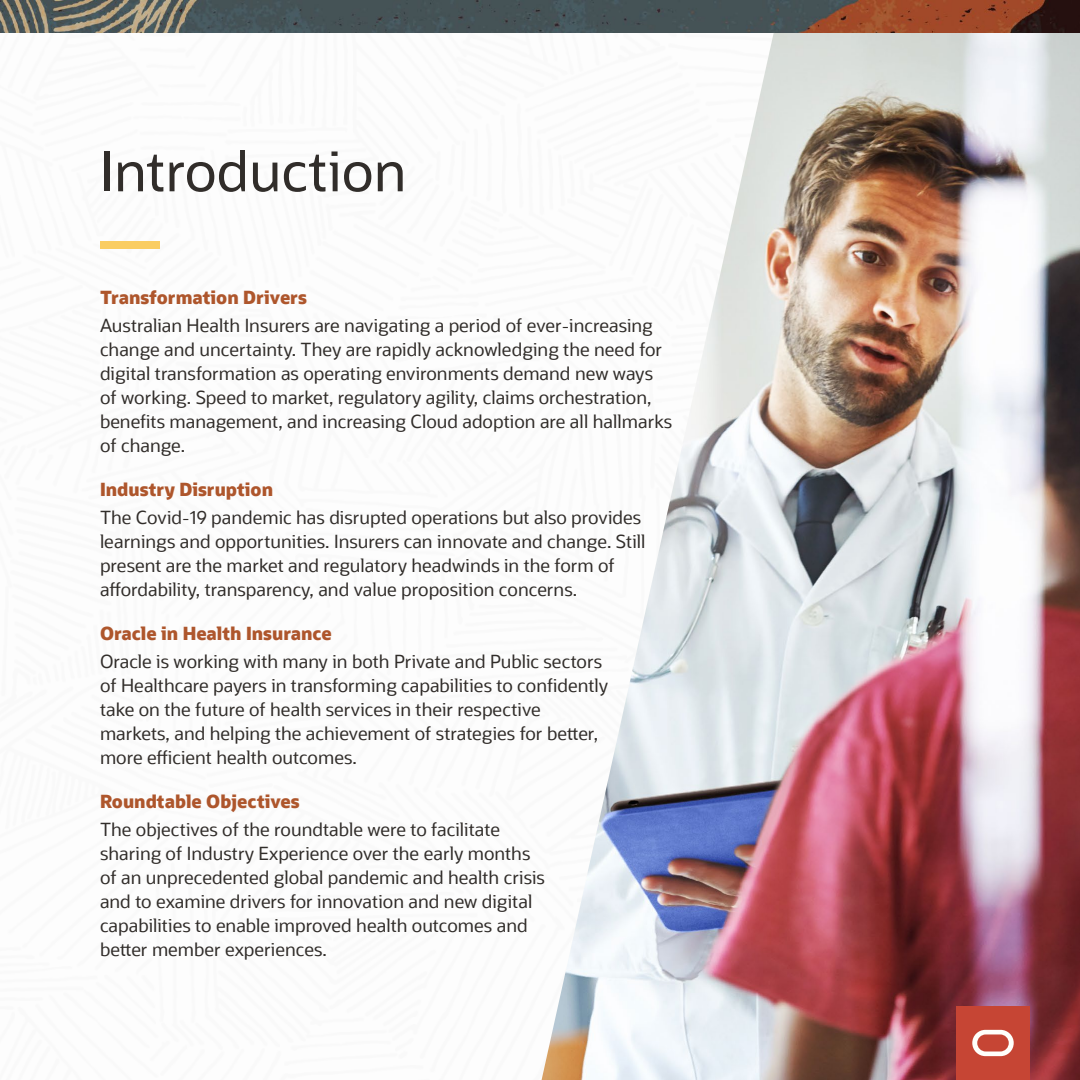
<style>
.page{position:relative;width:1080px;height:1080px;background:#fff}
.page>*{position:absolute;margin:0;border:0;box-sizing:border-box;transform-origin:0 0}
.t1{font:55px "Oracle Sans";color:#312d2a}
.t2{font:18px/24px "Oracle Sans";color:#312d2a}
.t3{font:800 18px "Oracle Sans";color:#ae562c}
</style>
<div class="page">
<img style="left:542px;top:32px;width:538px;height:1048px">
<div style="left:956px;top:1006px;width:74px;height:74px;background:#c64534"></div>
<svg style="left:972px;top:1030px;width:42px;height:26px"></svg>
<img style="left:0;top:0;width:1080px;height:32px">
<div style="left:100px;top:241px;width:60px;height:8px;background:#facd62"></div>
<p class="t1" style="left:100px;top:138px;width:308px">Introduction</p>
<p class="t3" style="left:100px;top:285px;width:208px">Transformation Drivers</p>
<p class="t2" style="left:100px;top:313px;width:574px">Australian Health Insurers are navigating a period of ever-increasing change and uncertainty. They are rapidly acknowledging the need for digital transformation as operating environments demand new ways of working. Speed to market, regulatory agility, claims orchestration, benefits management, and increasing Cloud adoption are all hallmarks of change.</p>
<p class="t3" style="left:100px;top:477px;width:175px">Industry Disruption</p>
<p class="t2" style="left:100px;top:505px;width:547px">The Covid-19 pandemic has disrupted operations but also provides learnings and opportunities. Insurers can innovate and change. Still present are the market and regulatory headwinds in the form of affordability, transparency, and value proposition concerns.</p>
<p class="t3" style="left:100px;top:621px;width:233px">Oracle in Health Insurance</p>
<p class="t2" style="left:100px;top:649px;width:510px">Oracle is working with many in both Private and Public sectors of Healthcare payers in transforming capabilities to confidently take on the future of health services in their respective markets, and helping the achievement of strategies for better, more efficient health outcomes.</p>
<p class="t3" style="left:100px;top:789px;width:201px">Roundtable Objectives</p>
<p class="t2" style="left:100px;top:817px;width:446px">The objectives of the roundtable were to facilitate sharing of Industry Experience over the early months of an unprecedented global pandemic and health crisis and to examine drivers for innovation and new digital capabilities to enable improved health outcomes and better member experiences.</p>
</div>
